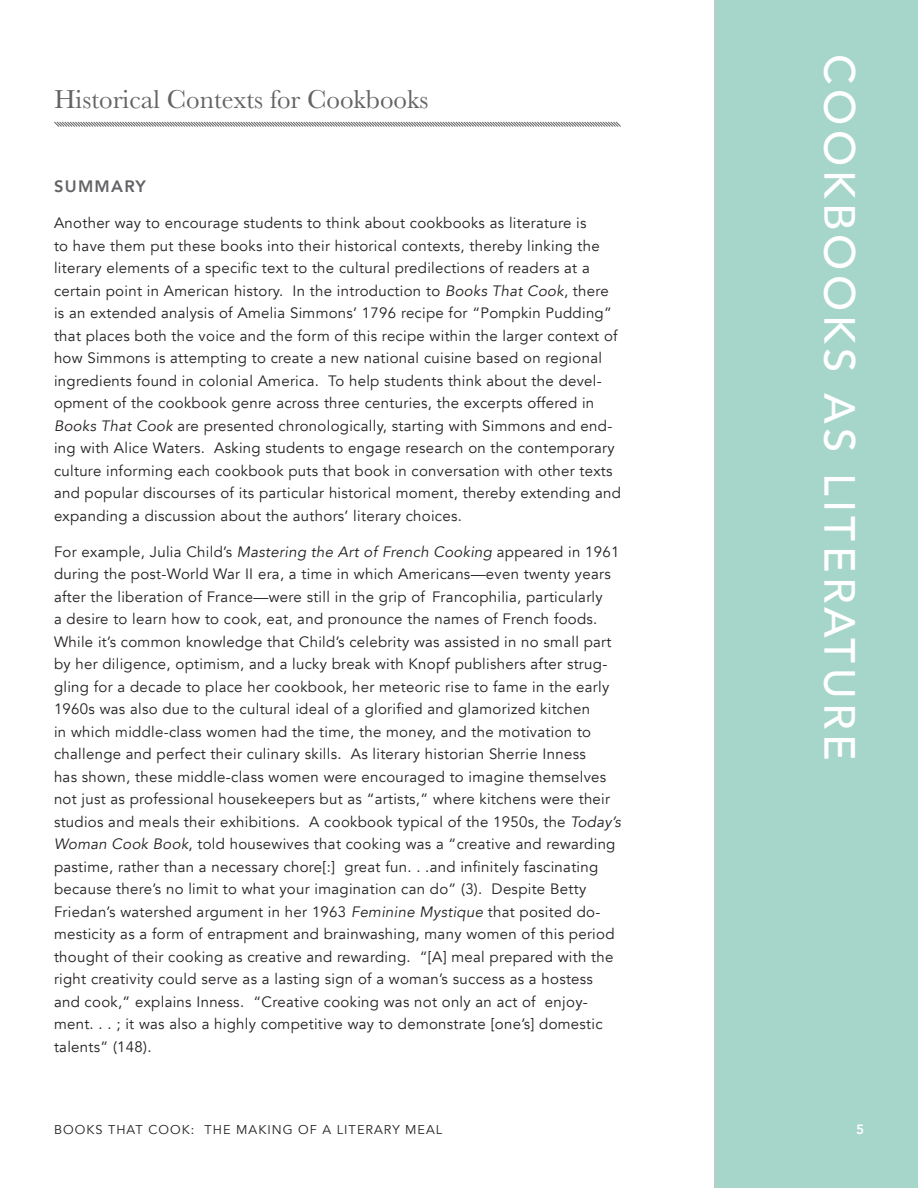
<style>
.page{position:relative;width:918px;height:1188px;background:#fff}
.page>*{position:absolute;margin:0;border:0;box-sizing:border-box;transform-origin:0 0}
.t1{font:500 43.5px "Avenir";letter-spacing:.1em;color:#fff}
.t2{font:27px "Baskerville";color:#636366}
.t3{font:800 16.5px "Avenir";letter-spacing:.08em;color:#636366}
.t4{font:15px/22.5px "Avenir";letter-spacing:.02em;color:#231f20}
.t5{font:800 13.5px "Avenir";color:#fff}
.t6{font:12.75px "Avenir";letter-spacing:.08em;color:#231f20}
.s1{font-style:italic}
</style>
<div class="page">
<div style="left:716px;top:0;width:202px;height:1188px;background:#a6d6c9"></div>
<svg style="left:54px;top:121px;width:567px;height:6px"></svg>
<h2 class="t2" style="left:54px;top:82px;width:376px">Historical Contexts for Cookbooks</h2>
<p class="t3" style="left:54px;top:173px;width:93px">SUMMARY</p>
<p class="t4" style="left:54px;top:212px;width:568px">Another way to encourage students to think about cookbooks as literature is<br>to have them put these books into their historical contexts, thereby linking the literary elements of a specific text to the cultural predilections of readers at a certain point in American history. In the introduction to <span class="s1">Books That Cook</span>, there is an extended analysis of Amelia Simmons’ 1796 recipe for “Pompkin Pudding” that places both the voice and the form of this recipe within the larger context of how Simmons is attempting to create a new national cuisine based on regional ingredients found in colonial America. To help students think about the devel&shy;opment of the cookbook genre across three centuries, the excerpts offered in <span class="s1">Books That Cook</span> are presented chronologically, starting with Simmons and end&shy;ing with Alice Waters. Asking students to engage research on the contemporary culture informing each cookbook puts that book in conversation with other texts and popular discourses of its particular historical moment, thereby extending and expanding a discussion about the authors’ literary choices.</p>
<p class="t4" style="left:54px;top:540px;width:568px">For example, Julia Child’s <span class="s1">Mastering the Art of French Cooking</span> appeared in 1961 during the post-World War II era, a time in which Americans—even twenty years after the liberation of France—were still in the grip of Francophilia, particularly<br>a desire to learn how to cook, eat, and pronounce the names of French foods.<br>While it’s common knowledge that Child’s celebrity was assisted in no small part by her diligence, optimism, and a lucky break with Knopf publishers after strug&shy;gling for a decade to place her cookbook, her meteoric rise to fame in the early 1960s was also due to the cultural ideal of a glorified and glamorized kitchen<br>in which middle-class women had the time, the money, and the motivation to challenge and perfect their culinary skills. As literary historian Sherrie Inness<br>has shown, these middle-class women were encouraged to imagine themselves not just as professional housekeepers but as “artists,” where kitchens were their studios and meals their exhibitions. A cookbook typical of the 1950s, the <span class="s1">Today’s Woman Cook Book</span>, told housewives that cooking was a “creative and rewarding pastime, rather than a necessary chore[:] great fun. . .and infinitely fascinating because there’s no limit to what your imagination can do” (3). Despite Betty Friedan’s watershed argument in her 1963 <span class="s1">Feminine Mystique</span> that posited do&shy;mesticity as a form of entrapment and brainwashing, many women of this period thought of their cooking as creative and rewarding. “[A] meal prepared with the right creativity could serve as a lasting sign of a woman’s success as a hostess and cook,” explains Inness. “Creative cooking was not only an act of enjoy&shy;ment. . . ; it was also a highly competitive way to demonstrate [one’s] domestic talents” (148).</p>
<h1 class="t1" style="left:877px;top:54px;width:708px;rotate:90deg">COOKBOOKS AS LITERATURE</h1>
<p class="t6" style="left:54px;top:1122px;width:390px">BOOKS THAT COOK: THE MAKING OF A LITERARY MEAL</p>
<p class="t5" style="left:856px;top:1119px;width:9px">5</p>
</div>
